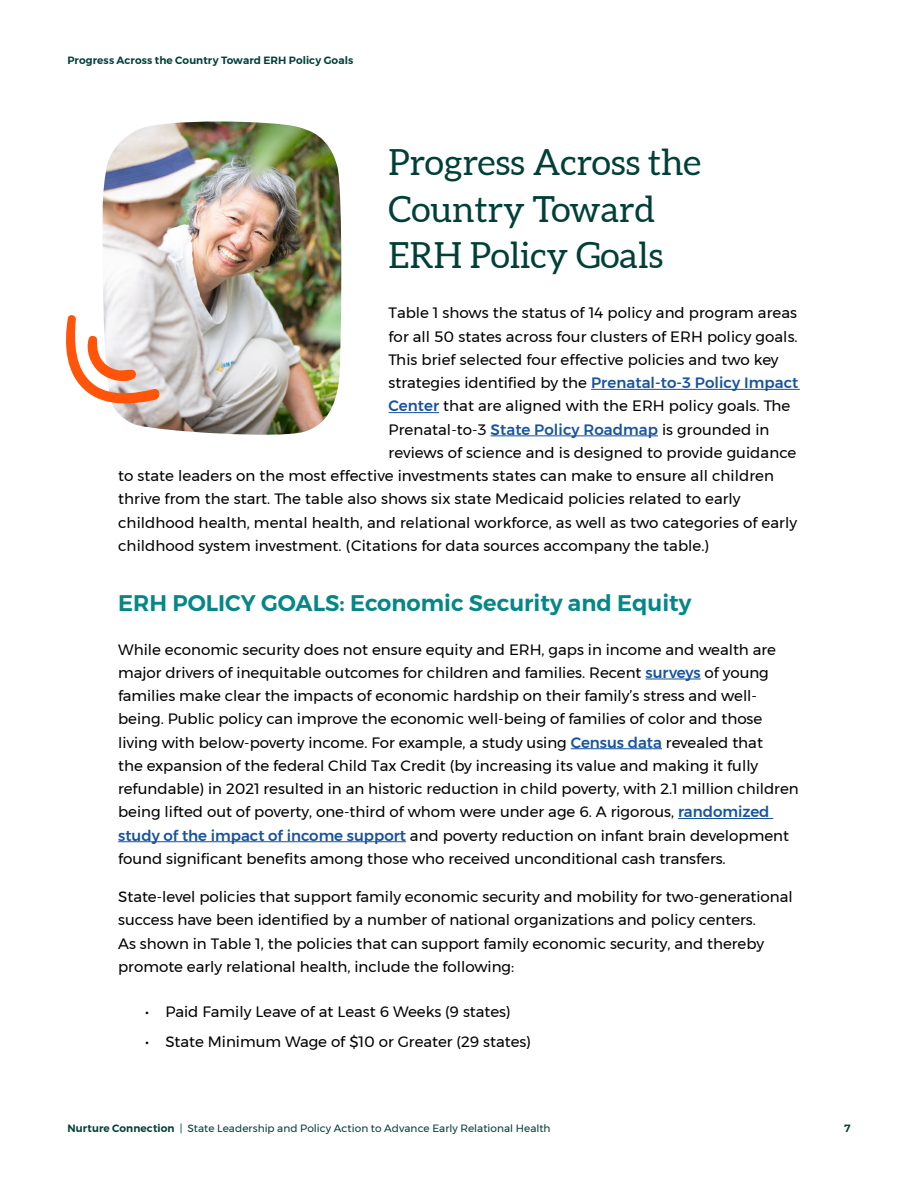
<style>
.page{position:relative;width:918px;height:1188px;background:#fff}
.page>*{position:absolute;margin:0;border:0;box-sizing:border-box;transform-origin:0 0}
.t1{font:36px/46.5px "Aleo";color:#004036}
.t2{font:600 22.5px "Montserrat";color:#058787}
.t3{font:15px/23.2px "Montserrat";color:#000}
.t4{font:10.5px "Montserrat";letter-spacing:.005em;color:#004036}
.t5{font:600 10.5px "Montserrat";letter-spacing:.01em;color:#004036}
.s1{font-weight:500;color:#16529f}
.s2{font-weight:600}
</style>
<div class="page">
<hr style="left:591px;top:389px;width:209px;height:1px;background:#16529f">
<hr style="left:389px;top:412px;width:50px;height:1px;background:#16529f">
<hr style="left:491px;top:435px;width:167px;height:1px;background:#16529f">
<hr style="left:646px;top:679px;width:55px;height:1px;background:#16529f">
<hr style="left:571px;top:748px;width:91px;height:1px;background:#16529f">
<hr style="left:678px;top:818px;width:95px;height:1px;background:#16529f">
<hr style="left:118px;top:841px;width:288px;height:1px;background:#16529f">
<img style="left:102px;top:122px;width:240px;height:313px">
<svg style="left:66px;top:313px;width:96px;height:94px"></svg>
<p class="t5" style="left:68px;top:52px;width:287px">Progress Across the Country Toward ERH Policy Goals</p>
<h1 class="t1" style="left:389px;top:141px;width:314px">Progress Across the<br>Country Toward<br>ERH Policy Goals</h1>
<p class="t3" style="left:389px;top:301px;width:410px">Table 1 shows the status of 14 policy and program areas</p>
<p class="t3" style="left:389px;top:325px;width:411px">for all 50 states across four clusters of ERH policy goals.</p>
<p class="t3" style="left:389px;top:348px;width:392px">This brief selected four effective policies and two key</p>
<p class="t3" style="left:389px;top:371px;width:411px">strategies identified by the <span class="s1">Prenatal-to-3 Policy Impact</span></p>
<p class="t3" style="left:389px;top:394px;width:403px"><span class="s1">Center</span> that are aligned with the ERH policy goals. The</p>
<p class="t3" style="left:389px;top:418px;width:382px">Prenatal-to-3 <span class="s1">State Policy Roadmap</span> is grounded in</p>
<p class="t3" style="left:389px;top:441px;width:409px">reviews of science and is designed to provide guidance</p>
<p class="t3" style="left:118px;top:464px;width:657px">to state leaders on the most effective investments states can make to ensure all children</p>
<p class="t3" style="left:118px;top:487px;width:624px">thrive from the start. The table also shows six state Medicaid policies related to early</p>
<p class="t3" style="left:118px;top:511px;width:680px">childhood health, mental health, and relational workforce, as well as two categories of early</p>
<p class="t3" style="left:118px;top:534px;width:593px">childhood system investment. (Citations for data sources accompany the table.)</p>
<h2 class="t2" style="left:118px;top:585px;width:575px">ERH POLICY GOALS: Economic Security and Equity</h2>
<p class="t3" style="left:118px;top:638px;width:682px">While economic security does not ensure equity and ERH, gaps in income and wealth are major drivers of inequitable outcomes for children and families. Recent <span class="s1">surveys</span> of young families make clear the impacts of economic hardship on their family’s stress and well&shy;being. Public policy can improve the economic well-being of families of color and those living with below-poverty income. For example, a study using <span class="s1">Census data</span> revealed that<br>the expansion of the federal Child Tax Credit (by increasing its value and making it fully refundable) in 2021 resulted in an historic reduction in child poverty, with 2.1 million children being lifted out of poverty, one-third of whom were under age 6. A rigorous, <span class="s1">randomized study of the impact of income support</span> and poverty reduction on infant brain development found significant benefits among those who received unconditional cash transfers.</p>
<p class="t3" style="left:118px;top:885px;width:676px">State-level policies that support family economic security and mobility for two-generational success have been identified by a number of national organizations and policy centers.<br>As shown in Table 1, the policies that can support family economic security, and thereby promote early relational health, include the following:</p>
<p class="t3" style="left:145px;top:1000px;width:367px">• Paid Family Leave of at Least 6 Weeks (9 states)</p>
<p class="t3" style="left:145px;top:1030px;width:387px">• State Minimum Wage of $10 or Greater (29 states)</p>
<p class="t4" style="left:68px;top:1121px;width:485px"><span class="s2">Nurture Connection</span> | State Leadership and Policy Action to Advance Early Relational Health</p>
<p class="t5" style="left:844px;top:1120px;width:8px">7</p>
</div>
